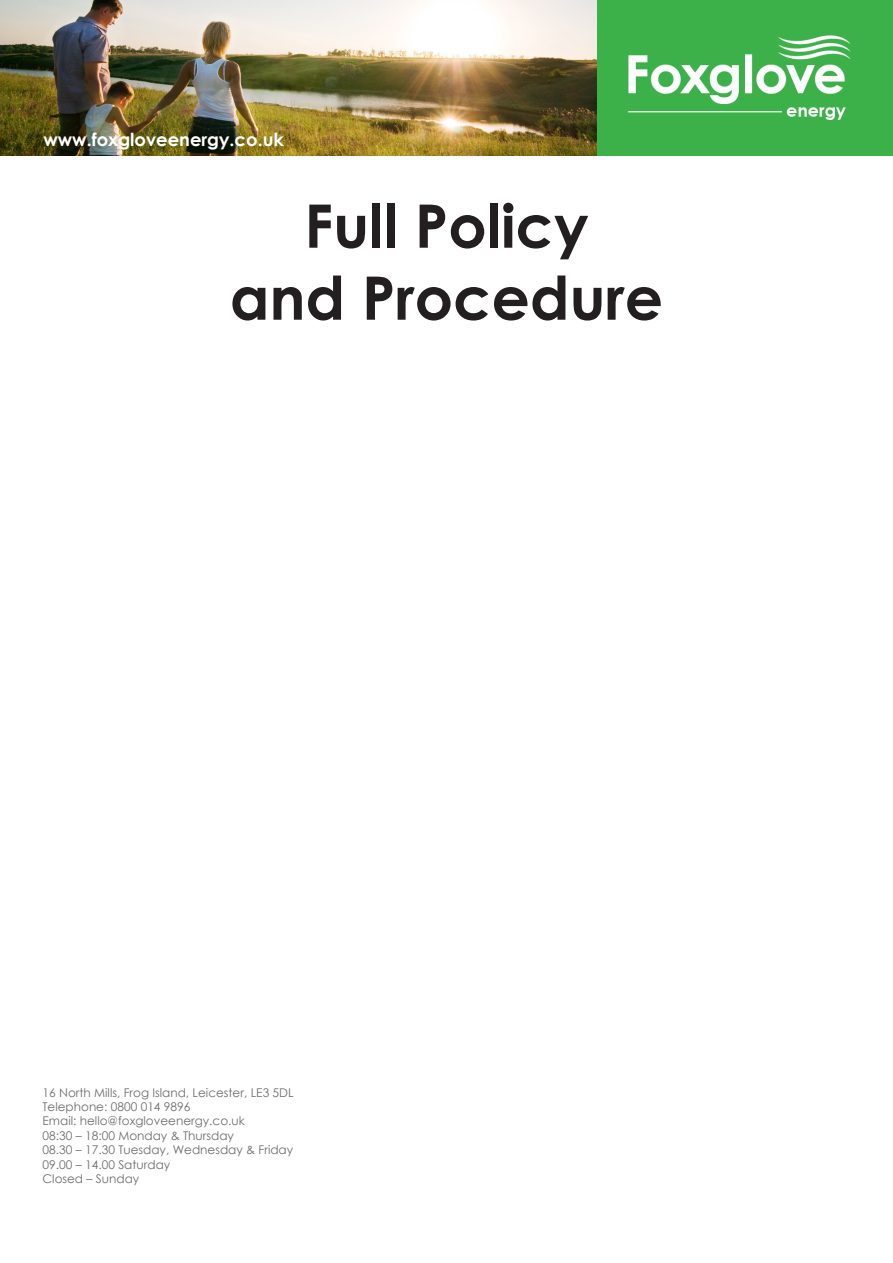
<style>
.page{position:relative;width:893px;height:1263px;background:#fff}
.page>*{position:absolute;margin:0;border:0;box-sizing:border-box;transform-origin:0 0}
.Body_Copy{font:700 60px "Century Gothic";color:#231f20}
.t1{font:700 18px "Century Gothic";color:#fff}
.t2{font:12px "Century Gothic";color:#6c6d70}
</style>
<div class="page">
<div style="left:0;top:0;width:893px;height:156px;background:#3cb049"></div>
<img style="left:0;top:0;width:596px;height:156px">
<img style="left:628px;top:35px;width:223px;height:85px">
<h2 class="t1" style="left:43px;top:126px;width:242px">www.foxgloveenergy.co.uk</h2>
<p class="Body_Copy" style="left:304px;top:180px;width:286px">Full Policy</p>
<p class="Body_Copy" style="left:230px;top:252px;width:435px">and Procedure</p>
<p class="t2" style="left:43px;top:1084px;width:253px">16 North Mills, Frog Island, Leicester, LE3 5DL</p>
<p class="t2" style="left:43px;top:1098px;width:150px">Telephone: 0800 014 9896</p>
<p class="t2" style="left:43px;top:1113px;width:204px">Email: hello@foxgloveenergy.co.uk</p>
<p class="t2" style="left:43px;top:1127px;width:193px">08:30 – 18:00 Monday &amp; Thursday</p>
<p class="t2" style="left:43px;top:1141px;width:252px">08.30 – 17.30 Tuesday, Wednesday &amp; Friday</p>
<p class="t2" style="left:43px;top:1156px;width:129px">09.00 – 14.00 Saturday</p>
<p class="t2" style="left:43px;top:1170px;width:98px">Closed – Sunday</p>
</div>
